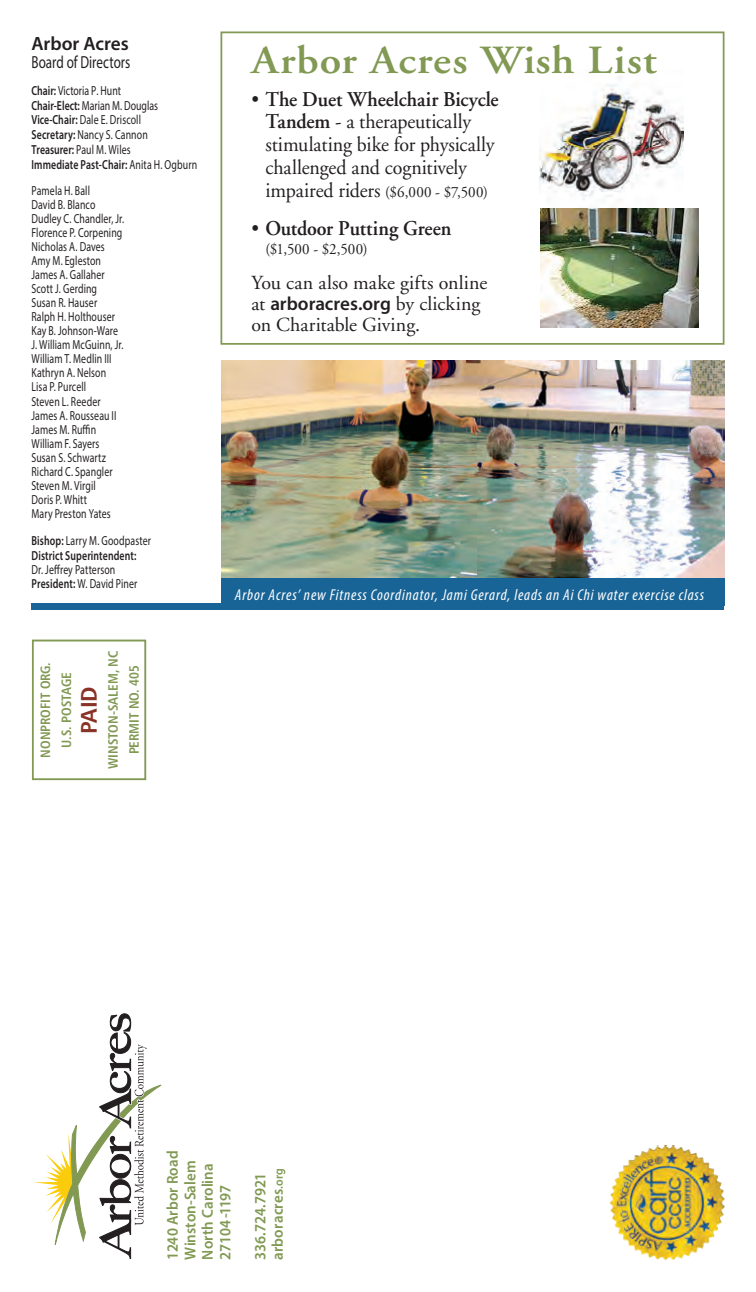
<style>
.page{position:relative;width:756px;height:1292px;background:#fff}
.page>*{position:absolute;margin:0;border:0;box-sizing:border-box;transform-origin:0 0}
.t1{font:600 39.9px "Adobe Garamond";letter-spacing:.02em;color:#819953;scale:1.1 1}
.t2{font:22.57px "Humanist 777 BT Bold Condensed B";color:#893226;scale:1.1 1}
.t3{font:21px/22.8px "Adobe Garamond";letter-spacing:-.005em;color:#231f20;scale:.95 1}
.t4{font:600 21px "Adobe Garamond";letter-spacing:-.005em;color:#231f20;scale:.95 1}
.t5{font:19.95px "Adobe Garamond";letter-spacing:.005em;color:#231f20}
.t6{font:600 19.25px "Myriad Pro";letter-spacing:-.005em;color:#231f20}
.t7{font:600 19.07px "Myriad Pro";color:#231f20}
.t8{font:17.5px "Myriad Pro";color:#231f20;scale:.75 1}
.t9{font:600 15.75px/17.5px "Myriad Pro";letter-spacing:.005em;color:#819953;scale:.95 1}
.t10{font:italic condensed 15.75px "Myriad Pro";letter-spacing:.055em;color:#fff}
.t11{font:15.75px "Adobe Garamond";letter-spacing:.025em;color:#231f20;scale:.95 1}
.t12{font:13.47px/21px "Humanist 777 BT Bold Condensed B";color:#819953;text-align:center}
.t13{font:13.12px/14px "Myriad Pro";letter-spacing:.01em;color:#231f20;scale:.75 1}
.t14{font:600 13.12px/14.9px "Myriad Pro";letter-spacing:.01em;color:#231f20;scale:.75 1}
.s1{font-weight:600}
.s2{font-weight:400}
.s3{font-size:21px}
.s4{font-family:"Adobe Garamond";font-weight:400;font-size:19.95px}
.s5{font-size:12.25px}
</style>
<div class="page">
<div style="left:32px;top:603px;width:692px;height:7px;background:#196496"></div>
<svg style="left:34px;top:1013px;width:128px;height:246px"></svg>
<div style="left:32px;top:640px;width:114px;height:140px;border:2px solid #819953"></div>
<img style="left:609px;top:1145px;width:115px;height:115px">
<img style="left:221px;top:360px;width:503px;height:218px">
<div style="left:221px;top:578px;width:503px;height:27px;background:#196496"></div>
<img style="left:539px;top:76px;width:145px;height:138px">
<img style="left:541px;top:209px;width:158px;height:118px">
<div style="left:220px;top:32px;width:504px;height:313px;border:2px solid #819953"></div>
<h3 class="t6" style="left:32px;top:31px;width:99px">Arbor Acres</h3>
<h3 class="t8" style="left:32px;top:51px;width:134px">Board of Directors</h3>
<p class="t13" style="left:32px;top:83px;width:222px;line-height:14.9px"><span class="s1">Chair:</span> Victoria P. Hunt<br><span class="s1">Chair-Elect:</span> Marian M. Douglas<br><span class="s1">Vice-Chair:</span> Dale E. Driscoll<br><span class="s1">Secretary:</span> Nancy S. Cannon<br><span class="s1">Treasurer:</span> Paul M. Wiles<br><span class="s1">Immediate Past-Chair:</span> Anita H. Ogburn</p>
<p class="t13" style="left:32px;top:184px;width:125px">Pamela H. Ball<br>David B. Blanco<br>Dudley C. Chandler, Jr.<br>Florence P. Corpening<br>Nicholas A. Daves<br>Amy M. Egleston<br>James A. Gallaher<br>Scott J. Gerding<br>Susan R. Hauser<br>Ralph H. Holthouser<br>Kay B. Johnson-Ware<br>J. William McGuinn, Jr.<br>William T. Medlin III<br>Kathryn A. Nelson<br>Lisa P. Purcell<br>Steven L. Reeder<br>James A. Rousseau II<br>James M. Ruffin<br>William F. Sayers<br>Susan S. Schwartz<br>Richard C. Spangler<br>Steven M. Virgil<br>Doris P. Whitt<br>Mary Preston Yates</p>
<p class="t14" style="left:32px;top:532px;width:161px">Bishop: <span class="s2">Larry M. Goodpaster<br></span>District Superintendent:</p>
<p class="t13" style="left:32px;top:561px;width:143px;line-height:14.9px">Dr. Jeffrey Patterson<br><span class="s1">President:</span> W. David Piner</p>
<p class="t12" style="left:35px;top:757px;width:97px;rotate:-90deg">NONPROFIT ORG.<br>U.S. POSTAGE</p>
<h2 class="t2" style="left:75px;top:733px;width:45px;rotate:-90deg">PAID</h2>
<p class="t12" style="left:102px;top:769px;width:120px;rotate:-90deg">WINSTON-SALEM, NC<br>PERMIT NO. 405</p>
<h1 class="t1" style="left:251px;top:38px;width:370px">Arbor Acres Wish List</h1>
<h3 class="t3" style="left:265px;top:88px;width:247px;text-indent:-14px">• <span class="s1">The Duet Wheelchair Bicycle<br>Tandem</span> - a therapeutically stimulating bike for physically challenged and cognitively</h3>
<p class="t11" style="left:265px;top:183px;width:236px"><span class="s3">impaired riders</span> ($6,000 - $7,500)</p>
<h3 class="t4" style="left:251px;top:217px;width:212px"><span class="s2">•</span> Outdoor Putting Green</h3>
<p class="t11" style="left:265px;top:241px;width:109px">($1,500 - $2,500)</p>
<h3 class="t5" style="left:251px;top:272px;width:237px">You can also make gifts online</h3>
<h3 class="t7" style="left:251px;top:292px;width:231px"><span class="s4">at</span> arboracres.org <span class="s4">by clicking</span></h3>
<h3 class="t5" style="left:251px;top:314px;width:170px">on Charitable Giving.</h3>
<p class="t10" style="left:235px;top:585px;width:471px">Arbor Acres’ new Fitness Coordinator, Jami Gerard, leads an Ai Chi water exercise class</p>
<p class="t9" style="left:164px;top:1259px;width:116px;rotate:-90deg">1240 Arbor Road<br>Winston-Salem<br>North Carolina<br>27104 -1197</p>
<p class="t9" style="left:251px;top:1259px;width:98px;rotate:-90deg">336.724.7921 arboracres<span class="s5">.org</span></p>
</div>
